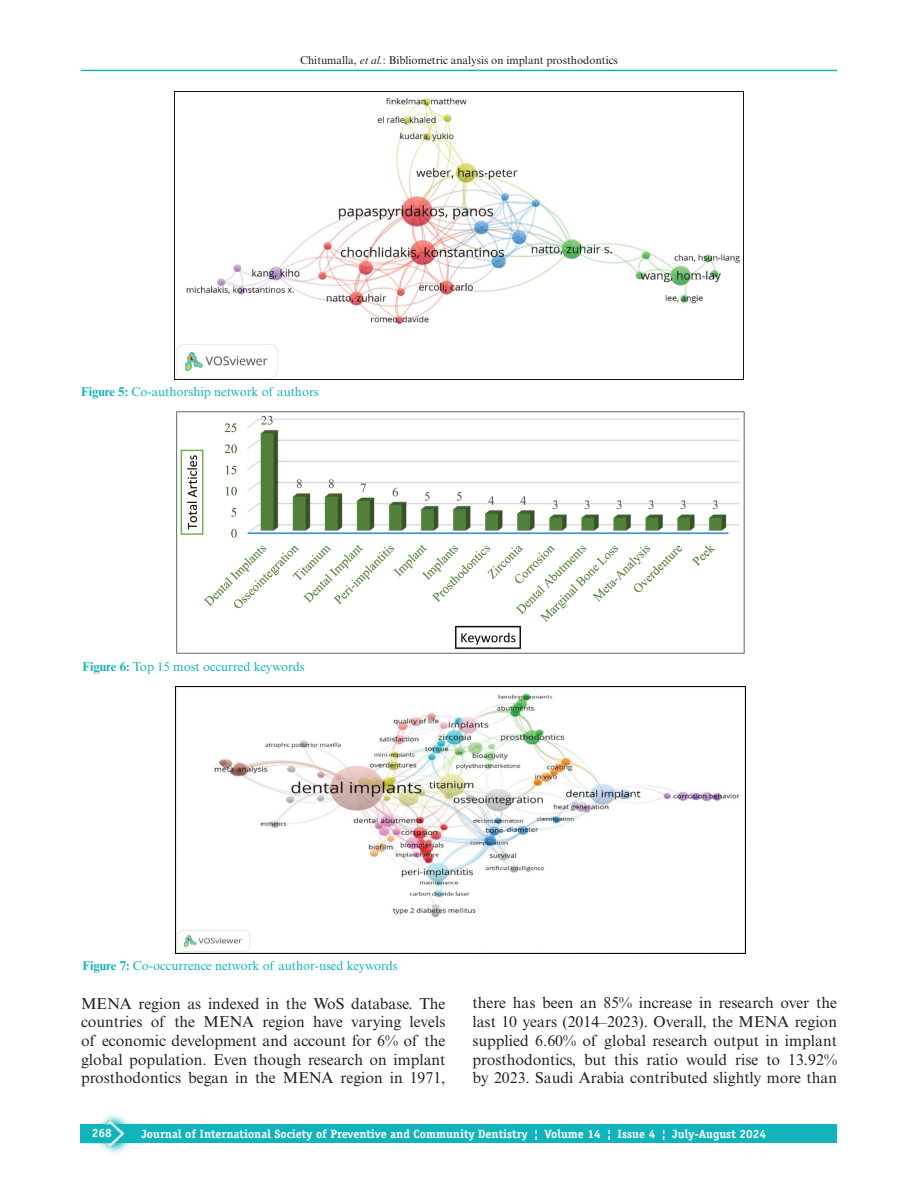
<style>
.page{position:relative;width:918px;height:1188px;background:#fff}
.page>*{position:absolute;margin:0;border:0;box-sizing:border-box;transform-origin:0 0}
.t1{font:15.75px/18.8px "Times New Roman MT Std";color:#231f20;text-align:justify}
.t2{font:12.75px "Times New Roman MT Std";color:#11b4bb}
.t3{font:700 12px "Officina Serif";color:#fff}
.t4{font:11.25px "Times New Roman MT Std";color:#231f20}
.s1{font-style:italic}
.s2{font-weight:700}
</style>
<div class="page">
<div style="left:81px;top:1124px;width:756px;height:19px;background:#11b4bb"></div>
<svg style="left:102px;top:1114px;width:29px;height:40px"></svg>
<svg style="left:81px;top:1120px;width:44px;height:27px"></svg>
<hr style="left:81px;top:70px;width:756px;height:1px;background:#11b4bb">
<img style="left:174px;top:92px;width:570px;height:287px">
<img style="left:176px;top:411px;width:569px;height:243px">
<img style="left:175px;top:686px;width:570px;height:268px">
<p class="t4" style="left:300px;top:54px;width:319px">Chitumalla, <span class="s1">et al.</span>: Bibliometric analysis on implant prosthodontics</p>
<p class="t2" style="left:81px;top:384px;width:239px"><span class="s2">Figure 5:</span> Co-authorship network of authors</p>
<p class="t2" style="left:82px;top:659px;width:224px"><span class="s2">Figure 6:</span> Top 15 most occurred keywords</p>
<p class="t2" style="left:82px;top:959px;width:317px"><span class="s2">Figure 7:</span> Co-occurrence network of author-used keywords</p>
<p class="t1" style="left:81px;top:994px;width:366px">MENA region as indexed in the WoS database. The countries of the MENA region have varying levels of economic development and account for 6% of the global population. Even though research on implant prosthodontics began in the MENA region in 1971,</p>
<p class="t1" style="left:472px;top:994px;width:366px">there has been an 85% increase in research over the last 10 years (2014–2023). Overall, the MENA region supplied 6.60% of global research output in implant prosthodontics, but this ratio would rise to 13.92% by 2023. Saudi Arabia contributed slightly more than</p>
<p class="t3" style="left:92px;top:1126px;width:22px">268</p>
<p class="t3" style="left:142px;top:1126px;width:626px">Journal of International Society of Preventive and Community Dentistry ¦ Volume 14 ¦ Issue 4 ¦ July-August 2024</p>
</div>
